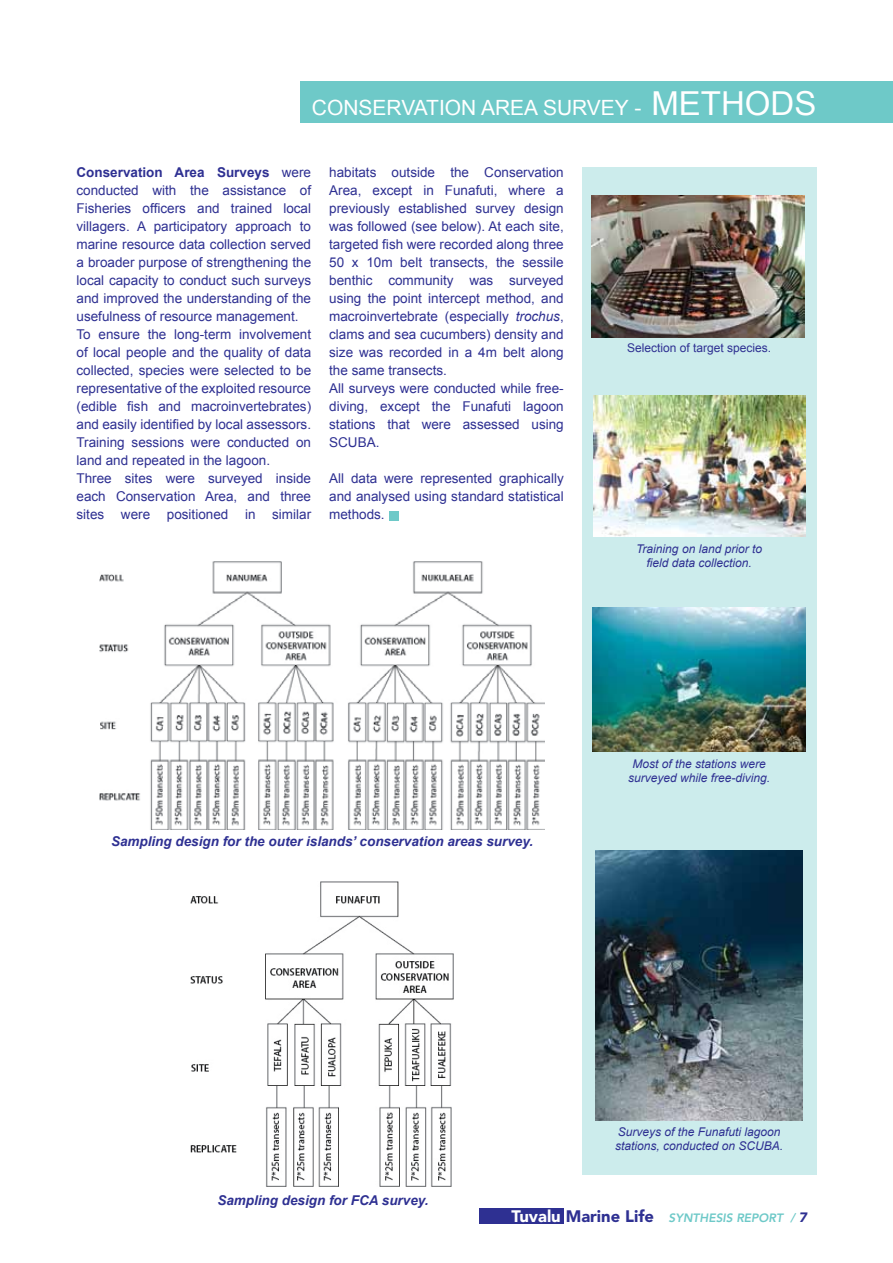
<style>
.page{position:relative;width:893px;height:1263px;background:#fff}
.page>*{position:absolute;margin:0;border:0;box-sizing:border-box;transform-origin:0 0}
.t1{font:21px "Arial";color:#fff}
.t2{font:13.5px/18px "Arial";color:#2e3092}
.t3{font:italic 700 13.5px "Arial";color:#2e3092}
.t4{font:italic 12px/14.4px "Arial";color:#2e3092;text-align:center}
.t5{font:italic 800 12px "Avenir";color:#6ec9c8}
.t6{font:12px "Arial";color:#2e3092}
.s1{font-size:33px}
.s2{font-weight:700}
.s3{font-style:italic}
.s4{font-weight:900;font-style:normal;font-size:16.5px;color:#fff}
.s5{font-weight:900;font-style:normal;font-size:16.5px;color:#2e3092}
.s6{font-weight:900;font-size:13.5px;color:#2e3092}
</style>
<div class="page">
<div style="left:582px;top:167px;width:234px;height:1008px;background:#ccecec"></div>
<div style="left:300px;top:81px;width:593px;height:42px;background:#6ec9c8"></div>
<div style="left:390px;top:511px;width:9px;height:9px;background:#6ec9c8"></div>
<div style="left:480px;top:1208px;width:84px;height:16px;background:#2e3092"></div>
<img style="left:100px;top:561px;width:444px;height:268px">
<img style="left:190px;top:881px;width:263px;height:305px">
<img style="left:593px;top:396px;width:212px;height:141px">
<img style="left:592px;top:196px;width:212px;height:142px">
<img style="left:593px;top:608px;width:213px;height:143px">
<img style="left:596px;top:850px;width:206px;height:270px">
<h1 class="t1" style="left:312px;top:94px;width:506px">CONSERVATION AREA SURVEY - <span class="s1">METHODS</span></h1>
<p class="t2" style="left:77px;top:164px;width:236px"><span class="s2">Conservation Area Surveys</span> were conducted with the assistance of Fisheries officers and trained local villagers. A participatory approach to marine resource data collection served a broader purpose of strengthening the local capacity to conduct such surveys and improved the understanding of the usefulness of resource management.<br>To ensure the long-term involvement of local people and the quality of data collected, species were selected to be representative of the exploited resource (edible fish and macroinvertebrates) and easily identified by local assessors.<br>Training sessions were conducted on land and repeated in the lagoon.<br>Three sites were surveyed inside each Conservation Area, and three sites were positioned in similar</p>
<p class="t2" style="left:329px;top:163px;width:236px">habitats outside the Conservation Area, except in Funafuti, where a previously established survey design was followed (see below). At each site, targeted fish were recorded along three 50 x 10m belt transects, the sessile benthic community was surveyed using the point intercept method, and macroinvertebrate (especially <span class="s3">trochus</span>, clams and sea cucumbers) density and size was recorded in a 4m belt along the same transects.<br>All surveys were conducted while free&shy;diving, except the Funafuti lagoon stations that were assessed using SCUBA.</p>
<p class="t2" style="left:329px;top:469px;width:236px;text-align:justify">All data were represented graphically and analysed using standard statistical methods.</p>
<p class="t6" style="left:627px;top:339px;width:146px">Selection of target species.</p>
<p class="t4" style="left:636px;top:542px;width:127px">Training on land prior to field data collection.</p>
<p class="t3" style="left:111px;top:833px;width:424px">Sampling design for the outer islands’ conservation areas survey.</p>
<p class="t4" style="left:628px;top:756px;width:144px">Most of the stations were surveyed while free-diving.</p>
<p class="t4" style="left:615px;top:1124px;width:170px;text-align:left">Surveys of the Funafuti lagoon stations, conducted on SCUBA.</p>
<p class="t3" style="left:217px;top:1191px;width:213px">Sampling design for FCA survey.</p>
<p class="t5" style="left:511px;top:1211px;width:297px"><span class="s4">Tuvalu</span> <span class="s5">Marine Life</span> SYNTHESIS REPORT / <span class="s6">7</span></p>
</div>
